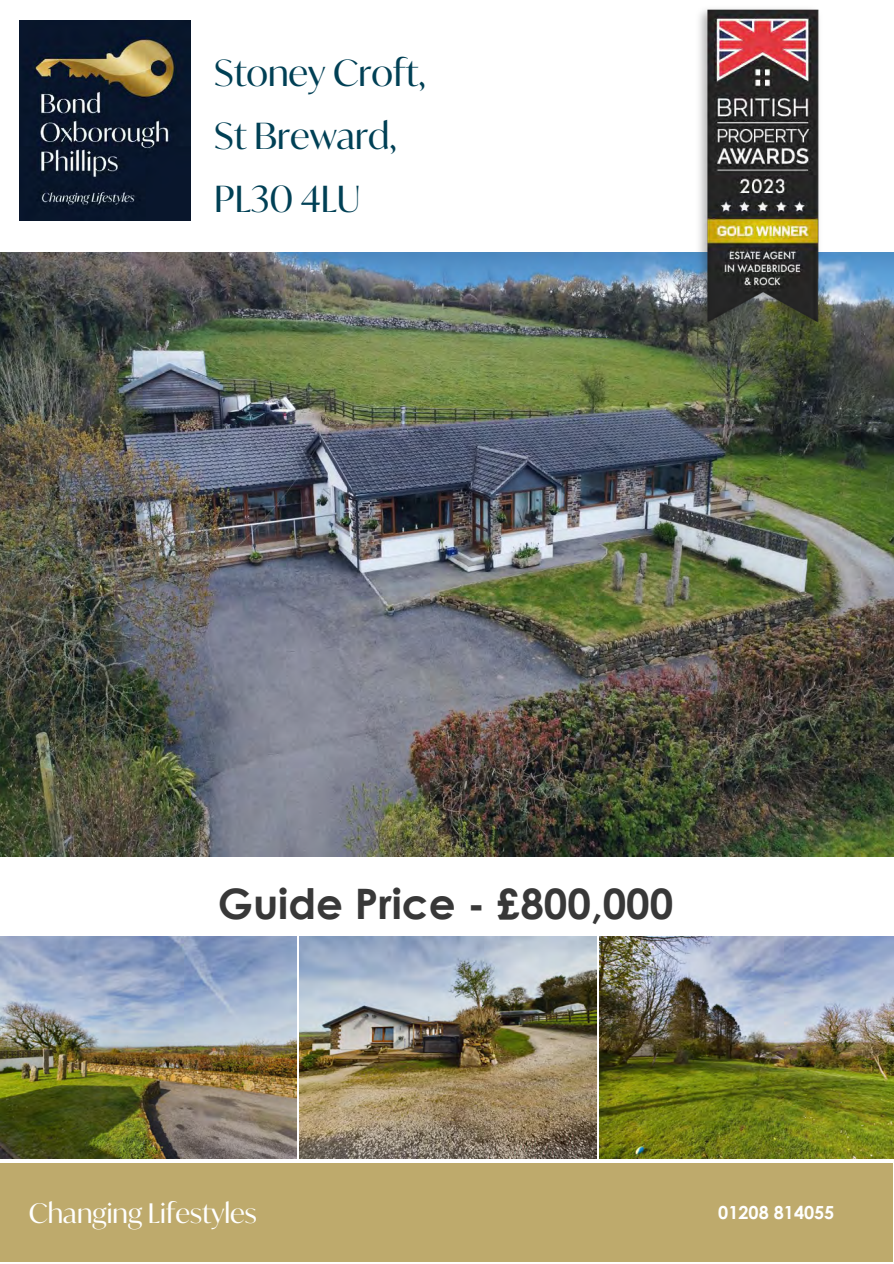
<style>
.page{position:relative;width:894px;height:1264px;background:#fff}
.page>*{position:absolute;margin:0;border:0;box-sizing:border-box;transform-origin:0 0}
.t1{font:700 42px "Century Gothic";color:#383838}
.t2{font:36px/63.2px "Ivy Mode";color:#004055}
.t3{font:27px "Ivy Mode";color:#fff}
.t4{font:700 18px "Century Gothic";color:#fff}
.s1{font-style:inherit}
</style>
<div class="page">
<div style="left:0;top:1163px;width:892px;height:98px;background:#beaa6c"></div>
<img style="left:20px;top:21px;width:171px;height:200px">
<img style="left:0;top:252px;width:893px;height:604px">
<img style="left:0;top:936px;width:296px;height:222px">
<img style="left:300px;top:936px;width:296px;height:222px">
<img style="left:599px;top:936px;width:294px;height:222px">
<img style="left:691px;top:9px;width:133px;height:328px">
<p class="t2" style="left:214px;top:40px;width:213px">Stoney Croft,<br>St Breward,<br>PL30 4LU</p>
<p class="t1" style="left:218px;top:871px;width:457px">Guide Price - £<span class="s1">800</span>,000</p>
<p class="t3" style="left:29px;top:1195px;width:229px">Changing Lifestyles</p>
<p class="t4" style="left:718px;top:1199px;width:118px">01208 814055</p>
</div>
